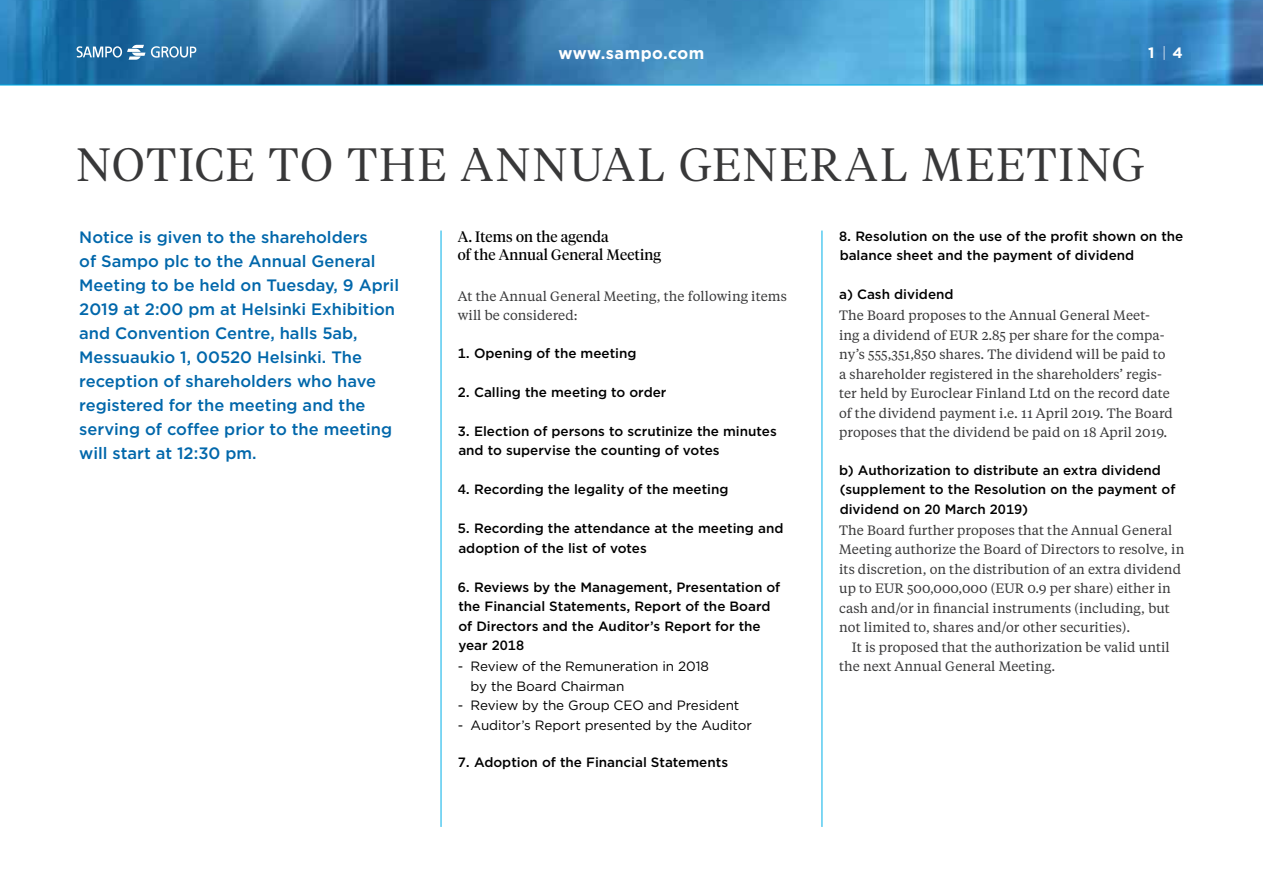
<style>
.page{position:relative;width:1263px;height:893px;background:#fff}
.page>*{position:absolute;margin:0;border:0;box-sizing:border-box;transform-origin:0 0}
.t1{font:300 46.5px "Tiempos Headline";letter-spacing:.05em;color:#383839}
.t2{font:500 16.5px/24px "Gotham";color:#0067ab}
.t3{font:700 16.5px "Gotham";letter-spacing:.03em;color:#fff}
.t4{font:15px/18px "Tiempos Headline";letter-spacing:.01em;color:#000}
.t5{font:700 15px "Gotham";color:#fff}
.t6{font:13.5px/19.5px "Tiempos Text";letter-spacing:.005em;color:#383839}
.t7{font:500 13.5px/19.5px "Gotham";color:#000}
.t8{font:13.5px/19.5px "Gotham";letter-spacing:-.005em;color:#000}
.s1{font-weight:300}
</style>
<div class="page">
<img style="left:0;top:0;width:1263px;height:85px">
<svg style="left:151px;top:46px;width:45px;height:12px"></svg>
<svg style="left:77px;top:45px;width:68px;height:15px"></svg>
<hr style="left:0;top:85px;width:1263px;height:1px;background:#00b0e8">
<hr style="left:822px;top:231px;width:1px;height:596px;background:#00b0e8">
<hr style="left:441px;top:231px;width:1px;height:596px;background:#00b0e8">
<p class="t3" style="left:558px;top:42px;width:148px">www.sampo.com</p>
<p class="t5" style="left:1148px;top:43px;width:36px">1 <span class="s1">|</span> 4</p>
<h1 class="t1" style="left:77px;top:133px;width:1069px">NOTICE TO THE ANNUAL GENERAL MEETING</h1>
<p class="t2" style="left:79px;top:225px;width:321px">Notice is given to the shareholders<br>of Sampo plc to the Annual General Meeting to be held on Tuesday, 9 April 2019 at 2:00 pm at Helsinki Exhibition and Convention Centre, halls 5ab, Messuaukio 1, 00520 Helsinki. The reception of shareholders who have registered for the meeting and the serving of coffee prior to the meeting will start at 12:30 pm.</p>
<p class="t4" style="left:458px;top:227px;width:205px">A. Items on the agenda<br>of the Annual General Meeting</p>
<p class="t6" style="left:458px;top:285px;width:330px">At the Annual General Meeting, the following items will be considered:</p>
<p class="t7" style="left:458px;top:343px;width:180px">1. Opening of the meeting</p>
<p class="t7" style="left:458px;top:382px;width:210px">2. Calling the meeting to order</p>
<p class="t7" style="left:458px;top:421px;width:320px">3. Election of persons to scrutinize the minutes and to supervise the counting of votes</p>
<p class="t7" style="left:458px;top:479px;width:272px">4. Recording the legality of the meeting</p>
<p class="t7" style="left:458px;top:518px;width:327px">5. Recording the attendance at the meeting and adoption of the list of votes</p>
<p class="t7" style="left:458px;top:577px;width:324px">6. Reviews by the Management, Presentation of the Financial Statements, Report of the Board of Directors and the Auditor’s Report for the year 2018</p>
<p class="t8" style="left:471px;top:656px;width:240px;text-indent:-13px">- Review of the Remuneration in 2018 by the Board Chairman</p>
<p class="t8" style="left:458px;top:695px;width:283px">- Review by the Group CEO and President</p>
<p class="t8" style="left:458px;top:715px;width:296px">- Auditor’s Report presented by the Auditor</p>
<p class="t7" style="left:458px;top:752px;width:272px">7. Adoption of the Financial Statements</p>
<p class="t7" style="left:839px;top:226px;width:346px">8. Resolution on the use of the profit shown on the balance sheet and the payment of dividend</p>
<p class="t7" style="left:839px;top:284px;width:116px">a) Cash dividend</p>
<p class="t6" style="left:839px;top:305px;width:335px">The Board proposes to the Annual General Meet&shy;ing a dividend of EUR 2.85 per share for the compa&shy;ny’s 555,351,850 shares. The dividend will be paid to a shareholder registered in the shareholders’ regis&shy;ter held by Euroclear Finland Ltd on the record date of the dividend payment i.e. 11 April 2019. The Board proposes that the dividend be paid on 18 April 2019.</p>
<p class="t7" style="left:839px;top:460px;width:338px">b) Authorization to distribute an extra dividend (supplement to the Resolution on the payment of dividend on 20 March 2019)</p>
<p class="t6" style="left:839px;top:519px;width:347px">The Board further proposes that the Annual General Meeting authorize the Board of Directors to resolve, in its discretion, on the distribution of an extra dividend up to EUR 500,000,000 (EUR 0.9 per share) either in cash and/or in financial instruments (including, but not limited to, shares and/or other securities).</p>
<p class="t6" style="left:839px;top:636px;width:332px;text-indent:13px">It is proposed that the authorization be valid until the next Annual General Meeting.</p>
</div>
